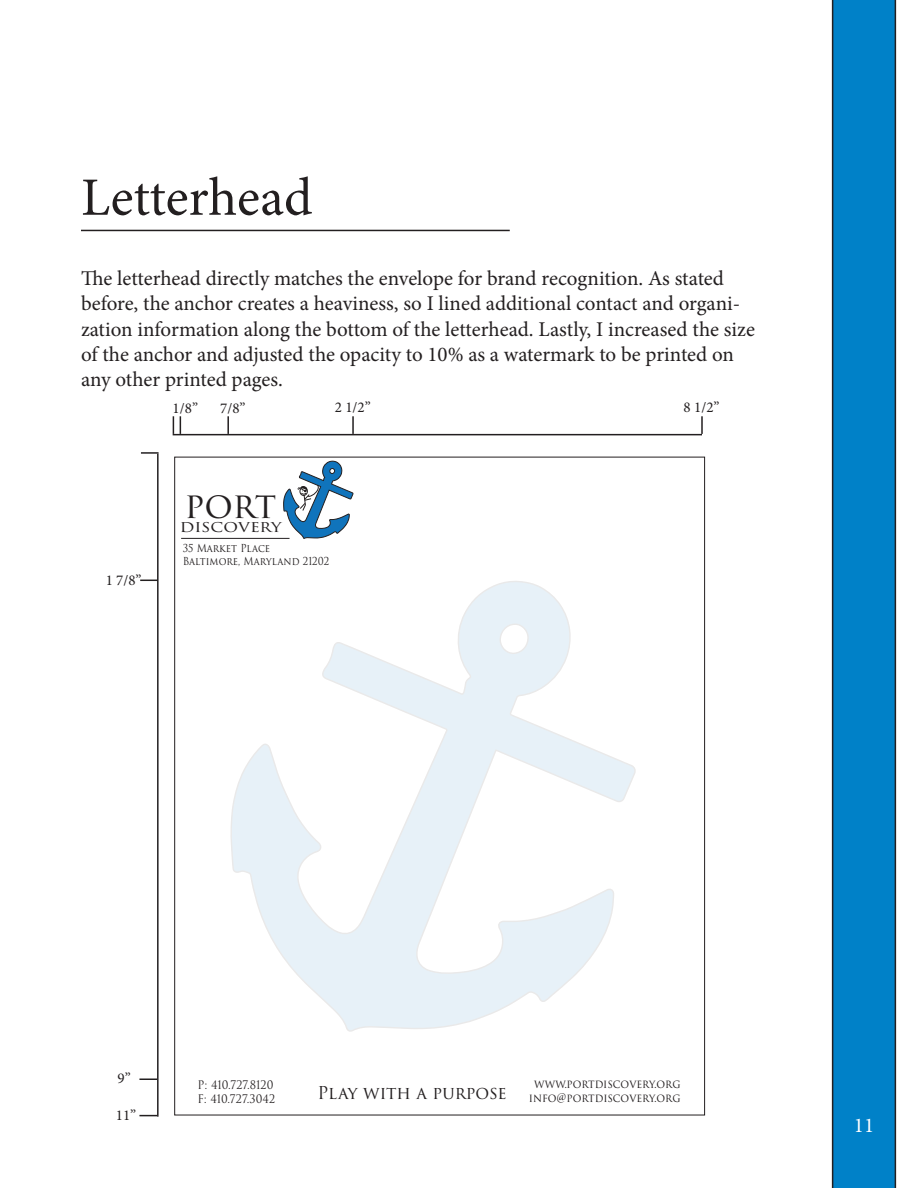
<style>
.page{position:relative;width:918px;height:1188px;background:#fff}
.page>*{position:absolute;margin:0;border:0;box-sizing:border-box;transform-origin:0 0}
.t1{font:54px "Minion Pro";color:#231f20}
.t2{font:35.25px "Trajan Pro 3";color:#231f20}
.t3{font:21px/25.2px "Minion Pro";letter-spacing:-.005em;color:#231f20}
.t4{font:21px "Minion Pro";color:#fff}
.t5{font:17.25px "Trajan Pro 3";letter-spacing:-.005em;color:#231f20}
.t6{font:15.45px "Trajan Pro 3";letter-spacing:-.005em;color:#231f20;scale:1.17 1}
.t7{font:15px "Minion Pro";color:#231f20}
.t8{font:11.55px/13.8px "Trajan Pro 3";color:#231f20;scale:.94 1}
.t9{font:10.8px/12.9px "Trajan Pro 3";color:#231f20;scale:.91 1}
</style>
<div class="page">
<div style="left:832px;top:0;width:64px;height:1188px;background:#0081c8"></div>
<svg style="left:231px;top:581px;width:405px;height:451px"></svg>
<hr style="left:181px;top:538px;width:109px;height:1px;background:#231f20">
<svg style="left:283px;top:460px;width:71px;height:79px"></svg>
<hr style="left:173px;top:434px;width:529px;height:1px;background:#231f20">
<hr style="left:157px;top:454px;width:2px;height:663px;background:#231f20">
<svg style="left:173px;top:416px;width:1px;height:18px"></svg>
<svg style="left:227px;top:416px;width:2px;height:18px"></svg>
<svg style="left:352px;top:416px;width:2px;height:18px"></svg>
<svg style="left:141px;top:452px;width:18px;height:2px"></svg>
<svg style="left:140px;top:580px;width:17px;height:1px"></svg>
<svg style="left:139px;top:1078px;width:18px;height:2px"></svg>
<svg style="left:139px;top:1115px;width:18px;height:1px"></svg>
<svg style="left:701px;top:416px;width:2px;height:18px"></svg>
<svg style="left:180px;top:416px;width:1px;height:18px"></svg>
<hr style="left:81px;top:230px;width:429px;height:1px;background:#231f20">
<p class="t1" style="left:81px;top:161px;width:233px">Letterhead</p>
<p class="t3" style="left:81px;top:266px;width:675px">The letterhead directly matches the envelope for brand recognition. As stated before, the anchor creates a heaviness, so I lined additional contact and organi&shy;zation information along the bottom of the letterhead. Lastly, I increased the size of the anchor and adjusted the opacity to 10% as a watermark to be printed on any other printed pages.</p>
<p class="t7" style="left:173px;top:398px;width:27px">1/8”</p>
<p class="t7" style="left:220px;top:398px;width:27px">7/8”</p>
<p class="t7" style="left:335px;top:397px;width:37px">2 1/2”</p>
<p class="t7" style="left:684px;top:397px;width:37px">8 1/2”</p>
<p class="t2" style="left:184px;top:481px;width:94px">port</p>
<p class="t6" style="left:180px;top:516px;width:89px">discovery</p>
<p class="t7" style="left:106px;top:570px;width:37px">1 7/8”</p>
<p class="t9" style="left:183px;top:542px;width:163px">35 Market Place<br>Baltimore, Maryland 21202</p>
<p class="t7" style="left:117px;top:1068px;width:15px">9”</p>
<p class="t7" style="left:116px;top:1105px;width:22px">11”</p>
<p class="t8" style="left:198px;top:1078px;width:84px">P: 410.727.8120<br>F: 410.727.3042</p>
<p class="t5" style="left:318px;top:1081px;width:191px">Play with a purpose</p>
<p class="t8" style="left:529px;top:1077px;width:163px;text-align:center">www.portdiscovery.org info@portdiscovery.org</p>
<p class="t4" style="left:854px;top:1111px;width:22px">11</p>
</div>
